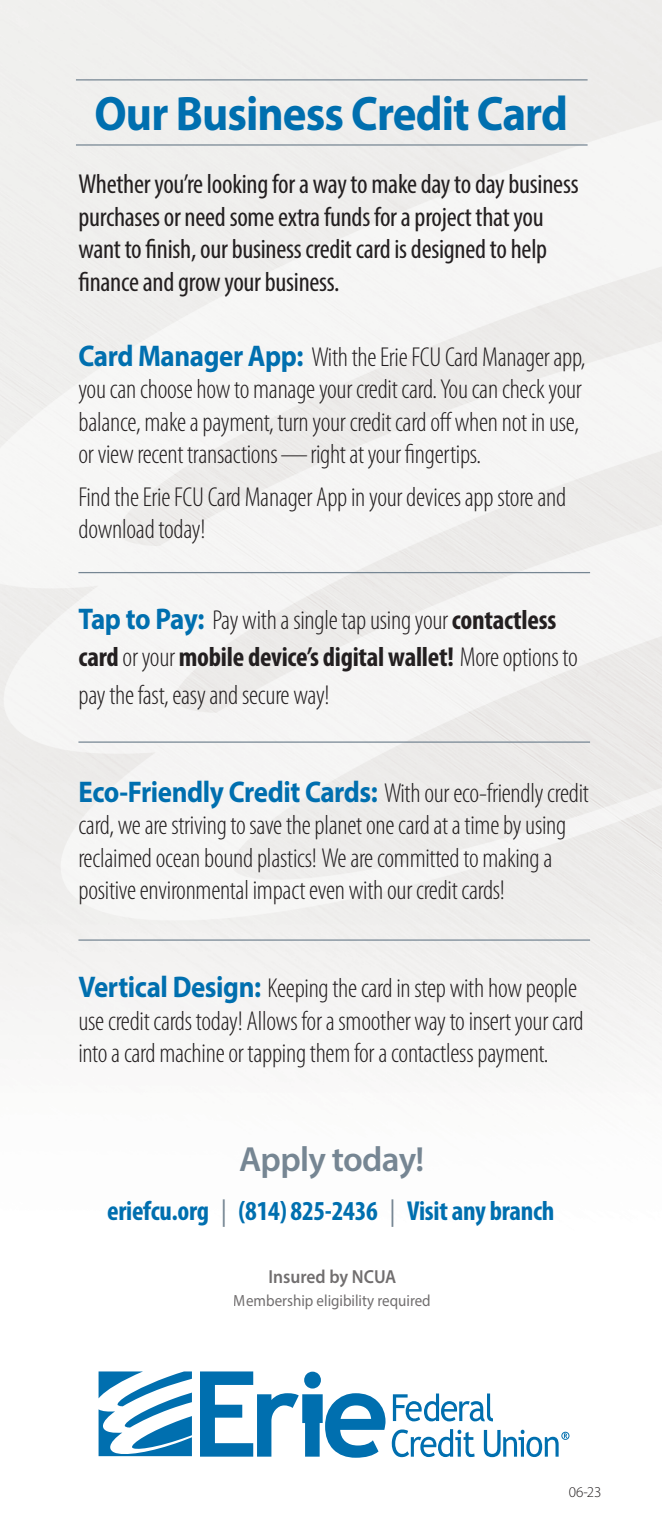
<style>
.page{position:relative;width:662px;height:1530px;background:#fff}
.page>*{position:absolute;margin:0;border:0;box-sizing:border-box;transform-origin:0 0}
.t1{font:700 48.5px "Myriad Pro";letter-spacing:-.02em;color:#006faf;scale:.93 1}
.t2{font:600 35px "Myriad Pro";letter-spacing:-.02em;color:#768693}
.t3{font:300 condensed 27.5px/32.5px "Myriad Pro";letter-spacing:-.01em;color:#231f20}
.t4{font:condensed 27.5px/32.5px "Myriad Pro";letter-spacing:-.01em;color:#231f20}
.t5{font:700 condensed 27.5px "Myriad Pro";letter-spacing:-.01em;color:#006faf}
.t6{font:600 19px "Myriad Pro";color:#231f20;scale:.93 1}
.t7{font:16.25px "Myriad Pro";color:#231f20;scale:.93 1}
.t8{font:300 15px "Myriad Pro";color:#231f20}
.s1{font-weight:700;font-stretch:normal;font-size:30px;color:#006faf}
.s2{font-weight:700}
.s3{font-weight:400;color:#768693}
</style>
<div class="page">
<hr style="left:76px;top:144px;width:511px;height:2px;background:#768693">
<hr style="left:76px;top:79px;width:511px;height:2px;background:#768693">
<hr style="left:78px;top:572px;width:512px;height:1px;background:#768693">
<hr style="left:78px;top:741px;width:512px;height:2px;background:#768693">
<hr style="left:78px;top:939px;width:512px;height:2px;background:#768693">
<svg style="left:98px;top:1371px;width:94px;height:86px"></svg>
<svg style="left:393px;top:1394px;width:100px;height:27px"></svg>
<svg style="left:391px;top:1429px;width:83px;height:28px"></svg>
<svg style="left:200px;top:1371px;width:185px;height:87px"></svg>
<svg style="left:483px;top:1430px;width:86px;height:27px"></svg>
<p class="t1" style="left:94px;top:82px;width:510px">Our Business Credit Card</p>
<p class="t4" style="left:78px;top:167px;width:501px">Whether you’re looking for a way to make day to day business purchases or need some extra funds for a project that you want to finish, our business credit card is designed to help finance and grow your business.</p>
<p class="t3" style="left:78px;top:340px;width:508px"><span class="s1">Card Manager App:</span> With the Erie FCU Card Manager app, you can choose how to manage your credit card. You can check your balance, make a payment, turn your credit card off when not in use, or view recent transactions —right at your fingertips.</p>
<p class="t3" style="left:78px;top:480px;width:489px">Find the Erie FCU Card Manager App in your devices app store and download today!</p>
<p class="t3" style="left:78px;top:601px;width:501px;line-height:37.5px"><span class="s1">Tap to Pay:</span> Pay with a single tap using your <span class="s2">contactless card</span> or your <span class="s2">mobile device’s digital wallet!</span> More options to pay the fast, easy and secure way!</p>
<p class="t3" style="left:78px;top:776px;width:512px"><span class="s1">Eco-Friendly Credit Cards:</span> With our eco-friendly credit card, we are striving to save the planet one card at a time by using reclaimed ocean bound plastics! We are committed to making a positive environmental impact even with our credit cards!</p>
<p class="t3" style="left:78px;top:972px;width:506px"><span class="s1">Vertical Design:</span> Keeping the card in step with how people use credit cards today! Allows for a smoother way to insert your card into a card machine or tapping them for a contactless payment.</p>
<p class="t2" style="left:239px;top:1137px;width:186px">Apply today!</p>
<p class="t5" style="left:107px;top:1194px;width:449px">eriefcu.org <span class="s3">|</span> (814) 825-2436 <span class="s3">|</span> Visit any branch</p>
<p class="t6" style="left:268px;top:1264px;width:139px">Insured by NCUA</p>
<p class="t7" style="left:234px;top:1290px;width:213px">Membership eligibility required</p>
<p class="t8" style="left:568px;top:1483px;width:34px">06-23</p>
</div>
